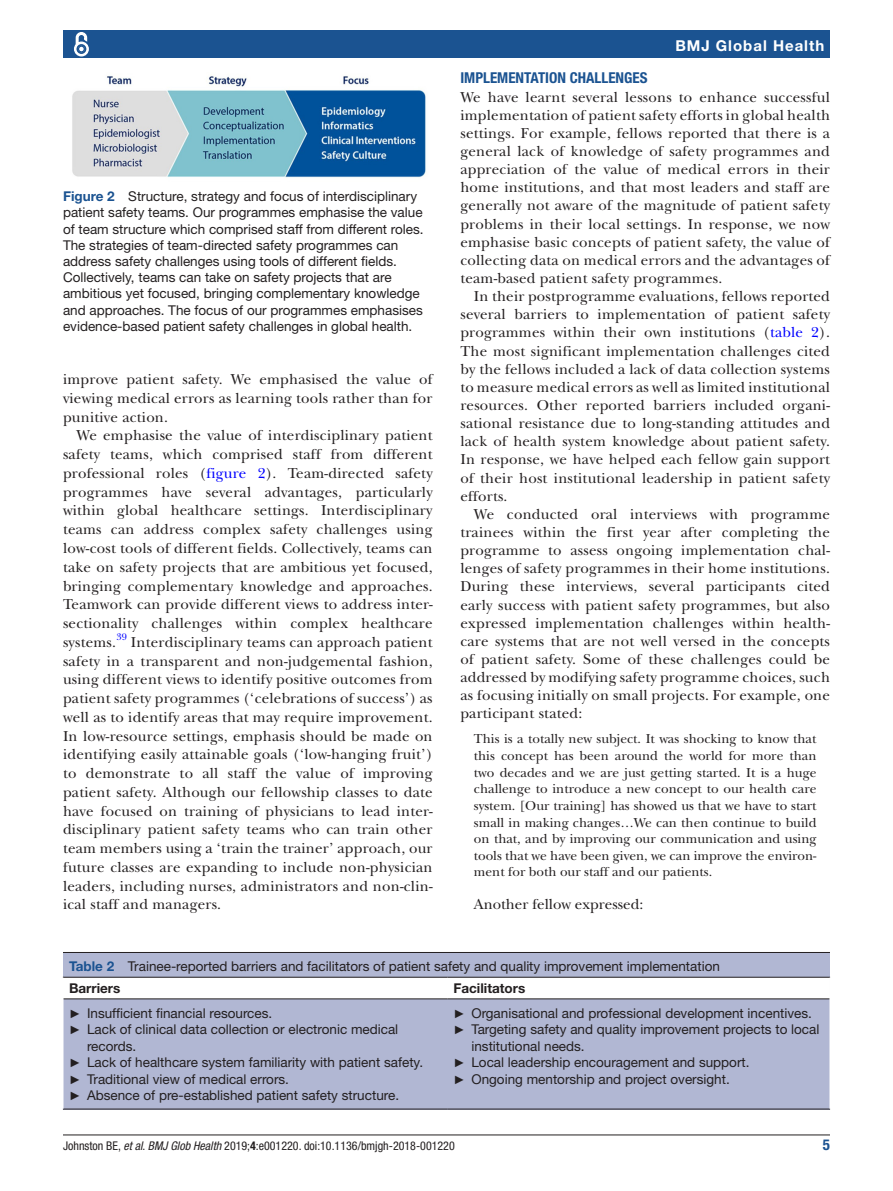
<style>
.page{position:relative;width:893px;height:1191px;background:#fff}
.page>*{position:absolute;margin:0;border:0;box-sizing:border-box;transform-origin:0 0}
.t1{font:15px/18.1px "New Baskerville";letter-spacing:.015em;color:#231f20;text-align:justify}
.t2{font:700 condensed 15px "Helvetica Neue LT Std";color:#1b5391}
.t3{font:700 15px "Helvetica Neue LT Std";letter-spacing:.065em;color:#fff}
.t4{font:13.5px/16.2px "Helvetica Neue LT Std";color:#231f20}
.t5{font:13.5px/16.6px "New Baskerville";color:#231f20;text-align:justify}
.t6{font:700 13.5px "Helvetica Neue LT Std";color:#231f20}
.t7{font:condensed 12px "Helvetica Neue LT Std";color:#231f20}
.t8{font:9.9px "New Baskerville";color:#00f}
.s1{font-weight:700;color:#1b5391}
.s2{color:#00f}
.s3{font-weight:700}
.s4{font-family:"Arial";font-size:12px}
.s5{font-style:italic}
</style>
<div class="page">
<hr style="left:63px;top:1134px;width:767px;height:1px;background:#231f20">
<div style="left:63px;top:31px;width:767px;height:27px;background:#1b5391"></div>
<svg style="left:74px;top:32px;width:15px;height:25px"></svg>
<div style="left:78px;top:45px;width:7px;height:8px;border:1px solid #1b5391;border-radius:50%"></div>
<img style="left:72px;top:76px;width:354px;height:102px">
<div style="left:63px;top:953px;width:767px;height:156px;background:#b1b7d3"></div>
<hr style="left:63px;top:952px;width:767px;height:1px;background:#231f20">
<hr style="left:63px;top:976px;width:384px;height:1px;background:#231f20">
<hr style="left:447px;top:976px;width:383px;height:1px;background:#231f20">
<hr style="left:63px;top:1108px;width:384px;height:1px;background:#231f20">
<hr style="left:447px;top:1108px;width:383px;height:1px;background:#231f20">
<hr style="left:63px;top:999px;width:1px;height:109px;background:#fff">
<svg style="left:63px;top:977px;width:768px;height:22px;background:#f1f0f0"></svg>
<p class="t4" style="left:63px;top:188px;width:362px"><span class="s1">Figure 2</span> Structure, strategy and focus of interdisciplinary patient safety teams. Our programmes emphasise the value of team structure which comprised staff from different roles.<br>The strategies of team-directed safety programmes can address safety challenges using tools of different fields.<br>Collectively, teams can take on safety projects that are ambitious yet focused, bringing complementary knowledge and approaches. The focus of our programmes emphasises evidence-based patient safety challenges in global health.</p>
<p class="t1" style="left:63px;top:370px;width:371px;line-height:18.8px">improve patient safety. We emphasised the value of viewing medical errors as learning tools rather than for punitive action.</p>
<p class="t1" style="left:63px;top:426px;width:371px;line-height:18.8px;text-indent:14px">We emphasise the value of interdisciplinary patient safety teams, which comprised staff from different professional roles (<span class="s2">figure 2</span>). Team-directed safety programmes have several advantages, particularly within global healthcare settings. Interdisciplinary teams can address complex safety challenges using low-cost tools of different fields. Collectively, teams can take on safety projects that are ambitious yet focused, bringing complementary knowledge and approaches.<br>Teamwork can provide different views to address inter&shy;sectionality challenges within complex healthcare systems.</p>
<p class="t8" style="left:116px;top:631px;width:12px">39</p>
<p class="t1" style="left:63px;top:632px;width:371px;line-height:18.8px;text-indent:68px">Interdisciplinary teams can approach patient safety in a transparent and non-judgemental fashion, using different views to identify positive outcomes from patient safety programmes (‘celebrations of success’) as well as to identify areas that may require improvement.<br>In low-resource settings, emphasis should be made on identifying easily attainable goals (‘low-hanging fruit’) to demonstrate to all staff the value of improving patient safety. Although our fellowship classes to date have focused on training of physicians to lead inter&shy;disciplinary patient safety teams who can train other team members using a ‘train the trainer’ approach, our future classes are expanding to include non-physician leaders, including nurses, administrators and non-clin&shy;ical staff and managers.</p>
<p class="t3" style="left:675px;top:36px;width:150px">BMJ Global Health</p>
<p class="t2" style="left:460px;top:69px;width:71px">IMPLEMENTATI</p>
<p class="t2" style="left:549px;top:69px;width:99px">ON CHALLENGES</p>
<p class="t1" style="left:460px;top:88px;width:371px">We have learnt several lessons to enhance successful implementation of patient safety efforts in global health settings. For example, fellows reported that there is a general lack of knowledge of safety programmes and appreciation of the value of medical errors in their home institutions, and that most leaders and staff are generally not aware of the magnitude of patient safety problems in their local settings. In response, we now emphasise basic concepts of patient safety, the value of collecting data on medical errors and the advantages of team-based patient safety programmes.</p>
<p class="t1" style="left:460px;top:287px;width:371px;text-indent:14px">In their postprogramme evaluations, fellows reported several barriers to implementation of patient safety programmes within their own institutions (<span class="s2">table 2</span>).<br>The most significant implementation challenges cited by the fellows included a lack of data collection systems to measure medical errors as well as limited institutional resources. Other reported barriers included organi&shy;sational resistance due to long-standing attitudes and lack of health system knowledge about patient safety.<br>In response, we have helped each fellow gain support of their host institutional leadership in patient safety efforts.</p>
<p class="t1" style="left:460px;top:505px;width:371px;text-indent:14px">We conducted oral interviews with programme trainees within the first year after completing the programme to assess ongoing implementation chal&shy;lenges of safety programmes in their home institutions.<br>During these interviews, several participants cited early success with patient safety programmes, but also expressed implementation challenges within health&shy;care systems that are not well versed in the concepts of patient safety. Some of these challenges could be addressed by modifying safety programme choices, such as focusing initially on small projects. For example, one participant stated:</p>
<p class="t5" style="left:474px;top:730px;width:344px">This is a totally new subject. It was shocking to know that this concept has been around the world for more than two decades and we are just getting started. It is a huge challenge to introduce a new concept to our health care system. [Our training] has showed us that we have to start small in making changes…We can then continue to build on that, and by improving our communication and using tools that we have been given, we can improve the environ&shy;ment for both our staff and our patients.</p>
<p class="t1" style="left:474px;top:895px;width:171px">Another fellow expressed:</p>
<p class="t4" style="left:69px;top:954px;width:652px;line-height:22px"><span class="s1">Table 2</span> Trainee-reported barriers and facilitators of patient safety and quality improvement implementation<br><span class="s3">Barriers</span></p>
<p class="t6" style="left:453px;top:979px;width:73px">Facilitators</p>
<p class="t4" style="left:69px;top:1004px;width:205px"><span class="s4">►</span> Insufficient financial resources.</p>
<p class="t4" style="left:69px;top:1021px;width:331px"><span class="s4">►</span> Lack of clinical data collection or electronic medical</p>
<p class="t4" style="left:87px;top:1037px;width:51px">records.</p>
<p class="t4" style="left:69px;top:1054px;width:356px"><span class="s4">►</span> Lack of healthcare system familiarity with patient safety.</p>
<p class="t4" style="left:69px;top:1070px;width:221px"><span class="s4">►</span> Traditional view of medical errors.</p>
<p class="t4" style="left:69px;top:1087px;width:332px"><span class="s4">►</span> Absence of pre-established patient safety structure.</p>
<p class="t4" style="left:453px;top:1004px;width:360px"><span class="s4">►</span> Organisational and professional development incentives.</p>
<p class="t4" style="left:453px;top:1021px;width:367px"><span class="s4">►</span> Targeting safety and quality improvement projects to local</p>
<p class="t4" style="left:471px;top:1037px;width:115px">institutional needs.</p>
<p class="t4" style="left:453px;top:1054px;width:298px"><span class="s4">►</span> Local leadership encouragement and support.</p>
<p class="t4" style="left:453px;top:1070px;width:278px"><span class="s4">►</span> Ongoing mentorship and project oversight.</p>
<p class="t7" style="left:63px;top:1138px;width:393px">Johnston BE, <span class="s5">et al</span>. <span class="s5">BMJ Glob Health</span> 2019;<span class="s3">4</span>:e001220. doi:10.1136/bmjgh-2018-001220</p>
<p class="t2" style="left:823px;top:1135px;width:9px">5</p>
</div>
